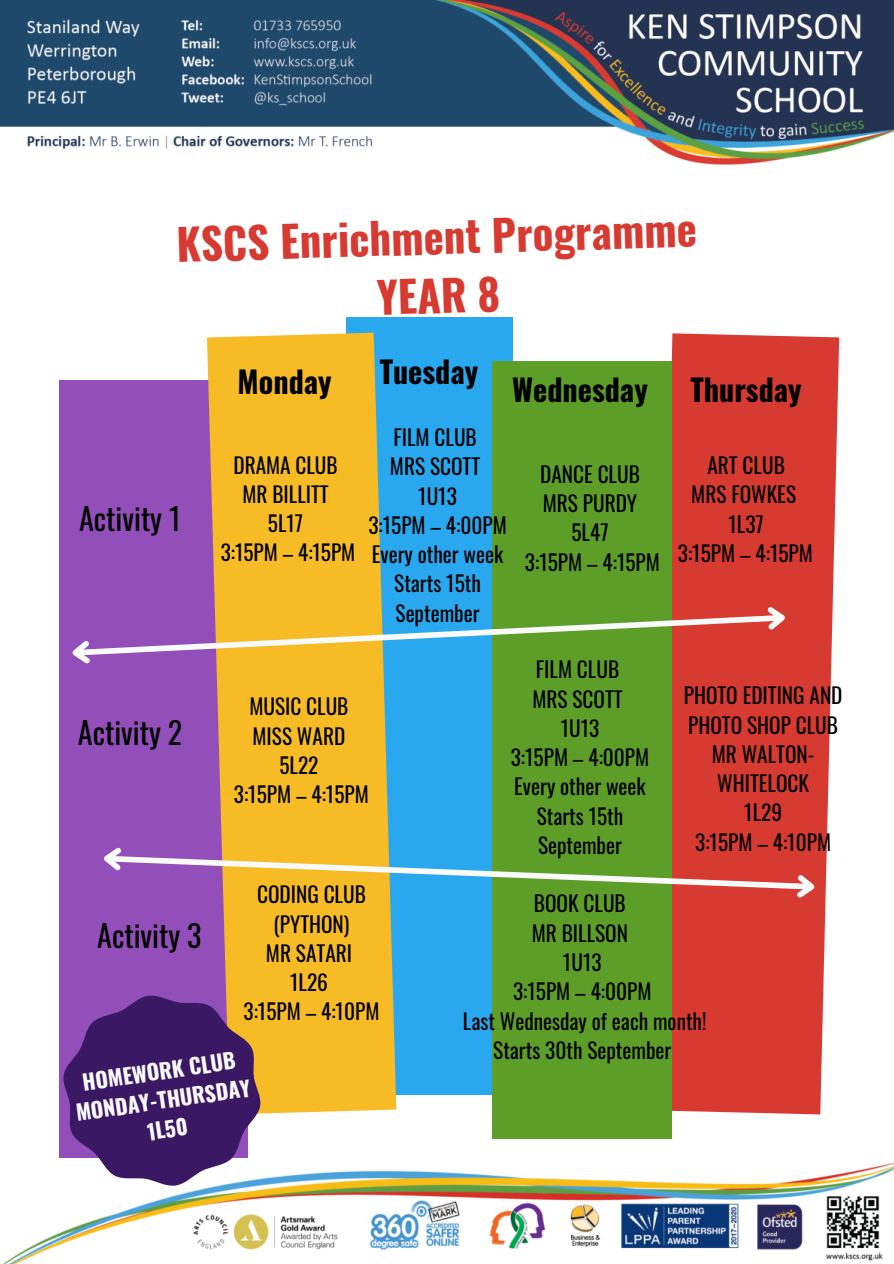
<style>
.page{position:relative;width:894px;height:1264px;background:#fff}
.page>*{position:absolute;margin:0;border:0;box-sizing:border-box;transform-origin:0 0}
.t1{font:700 42.9px/58.8px "Oswald";color:#d73a31;text-align:center}
.t2{font:700 30.15px "Oswald";color:#000}
.t3{font:30.15px "Oswald";color:#000}
.t4{font:21.3px/29.2px "Oswald";color:#000;text-align:center}
.t5{font:700 21.3px/29.2px "Oswald";color:#fafafa;text-align:center}
</style>
<div class="page">
<img style="left:0;top:0;width:893px;height:1263px">
<div style="left:59px;top:380px;width:188px;height:777px;background:#924eb9"></div>
<div style="left:346px;top:317px;width:166px;height:777px;background:#29a7ef"></div>
<svg style="left:207px;top:333px;width:189px;height:781px;background:#e6b538"></svg>
<svg style="left:653px;top:333px;width:185px;height:781px;background:#d8473e"></svg>
<div style="left:492px;top:362px;width:179px;height:776px;background:#5d9e28"></div>
<svg style="left:62px;top:994px;width:200px;height:192px"></svg>
<svg style="left:72px;top:601px;width:720px;height:68px"></svg>
<svg style="left:104px;top:841px;width:717px;height:62px"></svg>
<h1 class="t1" style="left:176px;top:219px;width:522px;rotate:-2deg">KSCS Enrichment Programme<br>YEAR 8</h1>
<h2 class="t3" style="left:79px;top:491px;width:103px">Activity 1</h2>
<h2 class="t2" style="left:237px;top:365px;width:96px">Monday</h2>
<h2 class="t2" style="left:379px;top:356px;width:100px">Tuesday</h2>
<h2 class="t2" style="left:512px;top:374px;width:137px">Wednesday</h2>
<h2 class="t2" style="left:690px;top:374px;width:113px">Thursday</h2>
<p class="t4" style="left:220px;top:448px;width:136px">DRAMA CLUB<br>MR BILLITT<br>5L17<br>3:15PM – 4:15PM</p>
<p class="t4" style="left:368px;top:420px;width:140px">FILM CLUB<br>MRS SCOTT<br>1U13<br>3:15PM – 4:00PM<br>Every other week<br>Starts 15th<br>September</p>
<p class="t4" style="left:525px;top:457px;width:136px">DANCE CLUB<br>MRS PURDY<br>5L47<br>3:15PM – 4:15PM</p>
<p class="t4" style="left:677px;top:449px;width:136px">ART CLUB<br>MRS FOWKES<br>1L37<br>3:15PM – 4:15PM</p>
<h2 class="t3" style="left:78px;top:706px;width:106px">Activity 2</h2>
<h2 class="t3" style="left:97px;top:909px;width:106px">Activity 3</h2>
<p class="t4" style="left:234px;top:690px;width:136px">MUSIC CLUB<br>MISS WARD<br>5L22<br>3:15PM – 4:15PM</p>
<p class="t4" style="left:243px;top:877px;width:137px">CODING CLUB (PYTHON)<br>MR SATARI<br>1L26<br>3:15PM – 4:10PM</p>
<p class="t5" style="left:70px;top:1070px;width:177px;rotate:-8deg">HOMEWORK CLUB<br>MONDAY-THURSDAY<br>1L50</p>
<p class="t4" style="left:510px;top:653px;width:140px">FILM CLUB<br>MRS SCOTT<br>1U13<br>3:15PM – 4:00PM<br>Every other week<br>Starts 15th<br>September</p>
<p class="t4" style="left:463px;top:887px;width:245px">BOOK CLUB<br>MR BILLSON<br>1U13<br>3:15PM – 4:00PM<br>Last Wednesday of each month!<br>Starts 30th September</p>
<p class="t4" style="left:683px;top:679px;width:160px">PHOTO EDITING AND<br>PHOTO SHOP CLUB<br>MR WALTON-<br>WHITELOCK<br>1L29<br>3:15PM – 4:10PM</p>
</div>
